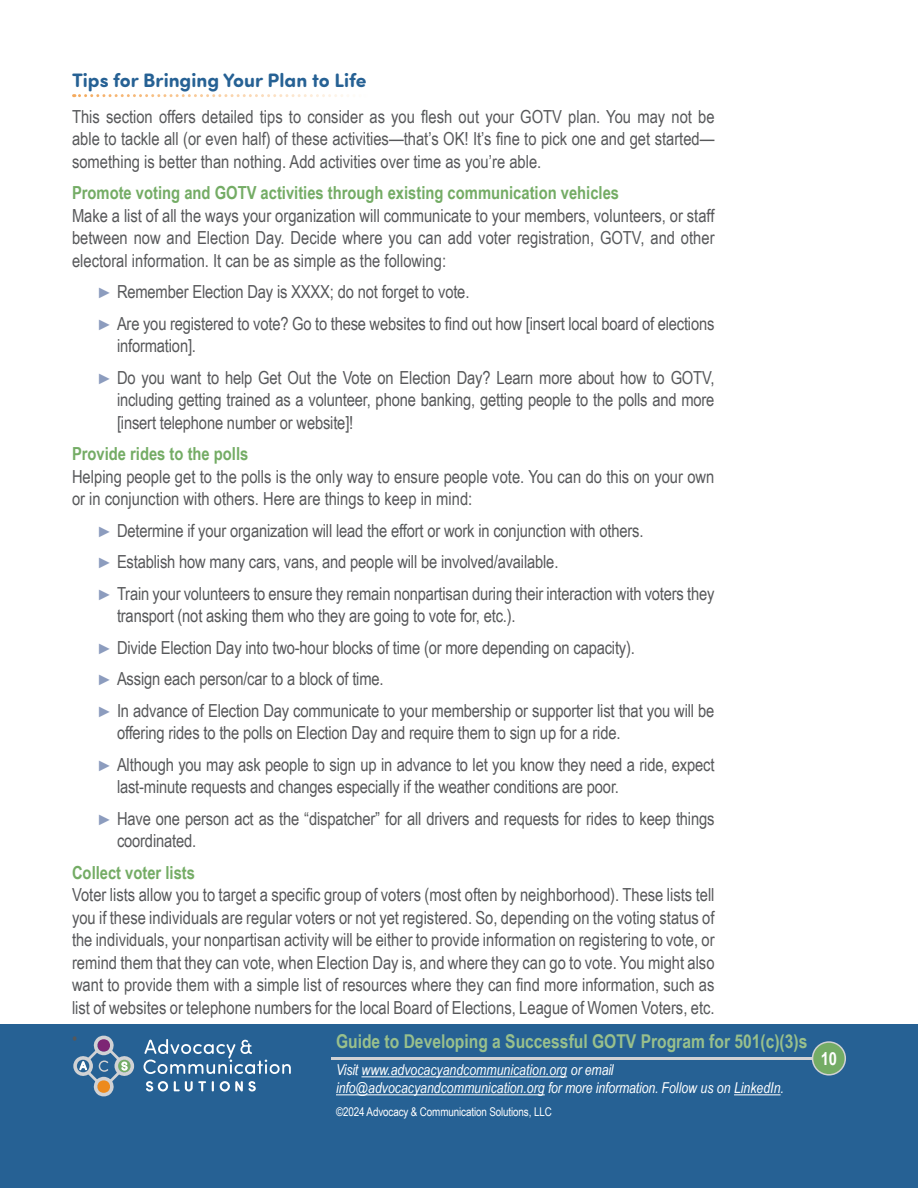
<style>
.page{position:relative;width:918px;height:1188px;background:#fff}
.page>*{position:absolute;margin:0;border:0;box-sizing:border-box;transform-origin:0 0}
.subheadbold{font:700 19.5px "Sofia Pro Soft";color:#266194}
.t1{font:700 19.05px "Arial Narrow";color:#99c08c}
.text{font:18px/22.5px "Arial Narrow";letter-spacing:-.01em;color:#57585a}
.subheadgreen{font:700 18px "Arial Narrow";color:#74ac65}
.t2{font:700 18px "Arial Narrow";color:#fff}
.t3{font:italic 15px/18px "Arial Narrow";color:#fff}
.t4{font:12px "Arial Narrow";letter-spacing:-.01em;color:#fff}
.s1{font-size:15px;color:#8c9cbe}
.s2{font-size:13.5px;color:#266194}
</style>
<div class="page">
<div style="left:0;top:1024px;width:918px;height:164px;background:#266194"></div>
<hr style="left:331px;top:1057px;width:492px;height:3px;background:#d1d2d4">
<div style="left:813px;top:1042px;width:32px;height:33px;background:#74ac65;border-radius:50%"></div>
<div style="left:812px;top:1041px;width:34px;height:35px;border:2px solid #d1d2d4;border-radius:50%"></div>
<svg style="left:144px;top:1039px;width:147px;height:35px"></svg>
<svg style="left:146px;top:1081px;width:22px;height:10px"></svg>
<svg style="left:174px;top:1081px;width:32px;height:10px"></svg>
<svg style="left:212px;top:1081px;width:2px;height:10px"></svg>
<svg style="left:220px;top:1081px;width:36px;height:10px"></svg>
<svg style="left:73px;top:1036px;width:61px;height:60px"></svg>
<hr style="left:361px;top:1076px;width:206px;height:1px;background:#fff">
<hr style="left:336px;top:1094px;width:209px;height:1px;background:#fff">
<hr style="left:734px;top:1094px;width:47px;height:1px;background:#fff">
<svg style="left:74px;top:94px;width:275px;height:3px"></svg>
<p class="subheadbold" style="left:72px;top:66px;width:296px">Tips for Bringing Your Plan to Life</p>
<p class="text" style="left:72px;top:104px;width:644px;text-align:justify">This section offers detailed tips to consider as you flesh out your GOTV plan. You may not be able to tackle all (or even half) of these activities—that’s OK! It’s fine to pick one and get started— something is better than nothing. Add activities over time as you’re able.</p>
<p class="subheadgreen" style="left:72px;top:179px;width:549px">Promote voting and GOTV activities through existing communication vehicles</p>
<p class="text" style="left:72px;top:203px;width:644px;text-align:justify">Make a list of all the ways your organization will communicate to your members, volunteers, or staff between now and Election Day. Decide where you can add voter registration, GOTV, and other electoral information. It can be as simple as the following:</p>
<p class="text" style="left:99px;top:280px;width:372px"><span class="s1">►</span> Remember Election Day is XXXX; do not forget to vote.</p>
<p class="text" style="left:117px;top:311px;width:599px;text-indent:-18px"><span class="s1">►</span> Are you registered to vote? Go to these websites to find out how [insert local board of elections information].</p>
<p class="text" style="left:117px;top:365px;width:599px;text-align:justify;text-indent:-18px"><span class="s1">►</span> Do you want to help Get Out the Vote on Election Day? Learn more about how to GOTV, including getting trained as a volunteer, phone banking, getting people to the polls and more [insert telephone number or website]!</p>
<p class="subheadgreen" style="left:72px;top:440px;width:178px">Provide rides to the polls</p>
<p class="text" style="left:72px;top:464px;width:644px">Helping people get to the polls is the only way to ensure people vote. You can do this on your own or in conjunction with others. Here are things to keep in mind:</p>
<p class="text" style="left:99px;top:518px;width:546px"><span class="s1">►</span> Determine if your organization will lead the effort or work in conjunction with others.</p>
<p class="text" style="left:99px;top:550px;width:461px"><span class="s1">►</span> Establish how many cars, vans, and people will be involved/available.</p>
<p class="text" style="left:117px;top:581px;width:599px;text-indent:-18px"><span class="s1">►</span> Train your volunteers to ensure they remain nonpartisan during their interaction with voters they transport (not asking them who they are going to vote for, etc.).</p>
<p class="text" style="left:99px;top:635px;width:538px"><span class="s1">►</span> Divide Election Day into two-hour blocks of time (or more depending on capacity).</p>
<p class="text" style="left:99px;top:667px;width:286px"><span class="s1">►</span> Assign each person/car to a block of time.</p>
<p class="text" style="left:117px;top:698px;width:599px;text-indent:-18px"><span class="s1">►</span> In advance of Election Day communicate to your membership or supporter list that you will be offering rides to the polls on Election Day and require them to sign up for a ride.</p>
<p class="text" style="left:117px;top:752px;width:599px;text-indent:-18px"><span class="s1">►</span> Although you may ask people to sign up in advance to let you know they need a ride, expect last-minute requests and changes especially if the weather conditions are poor.</p>
<p class="text" style="left:117px;top:806px;width:599px;text-indent:-18px"><span class="s1">►</span> Have one person act as the “dispatcher” for all drivers and requests for rides to keep things coordinated.</p>
<p class="subheadgreen" style="left:72px;top:859px;width:125px">Collect voter lists</p>
<p class="text" style="left:72px;top:883px;width:644px;text-align:justify">Voter lists allow you to target a specific group of voters (most often by neighborhood). These lists tell you if these individuals are regular voters or not yet registered. So, depending on the voting status of the individuals, your nonpartisan activity will be either to provide information on registering to vote, or remind them that they can vote, when Election Day is, and where they can go to vote. You might also want to provide them with a simple list of resources where they can find more information, such as list of websites or telephone numbers for the local Board of Elections, League of Women Voters, etc.</p>
<p class="text" style="left:72px;top:1027px;width:7px">•</p>
<p class="t1" style="left:336px;top:1027px;width:473px">Guide to Developing a Successful GOTV Program for 501(c)(3)s</p>
<p class="t3" style="left:336px;top:1061px;width:450px">Visit www.advocacyandcommunication.org or email info@advocacyandcommunication.org for more information. Follow us on LinkedIn.</p>
<p class="t4" style="left:336px;top:1103px;width:220px">©2024 Advocacy &amp; Communication Solutions, LLC<span class="s2">.</span></p>
<p class="t2" style="left:821px;top:1045px;width:18px">10</p>
</div>
